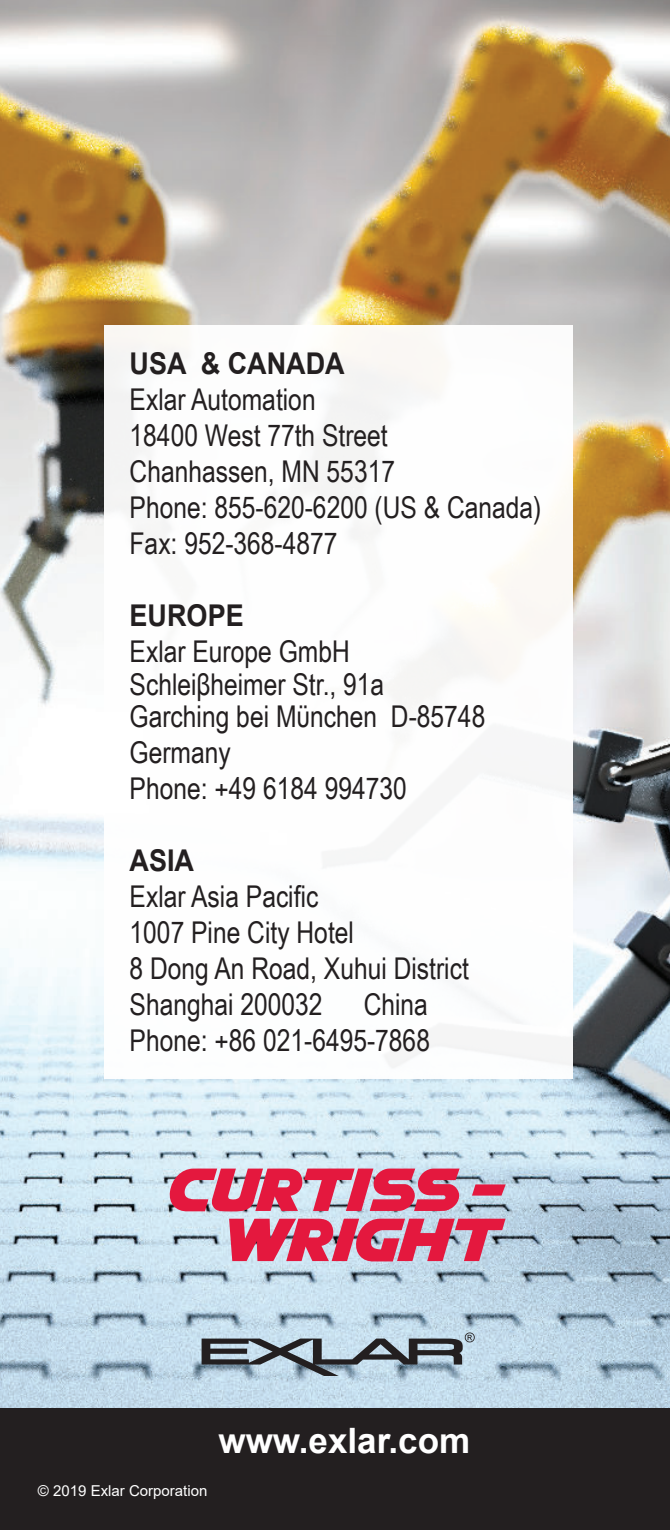
<style>
.page{position:relative;width:670px;height:1530px;background:#fff}
.page>*{position:absolute;margin:0;border:0;box-sizing:border-box;transform-origin:0 0}
.t1{font:700 35px "Arial";color:#fff}
.t2{font:30px/36px "Arial Narrow";color:#231f20}
.t3{font:700 30px "Arial";color:#231f20;scale:.9 1}
.t4{font:15px "Arial";color:#fff}
</style>
<div class="page">
<img style="left:0;top:0;width:670px;height:1408px">
<div style="left:0;top:1408px;width:670px;height:122px;background:#231f20"></div>
<svg style="left:472px;top:1184px;width:33px;height:12px"></svg>
<svg style="left:168px;top:1169px;width:292px;height:43px;background:#d85a77"></svg>
<svg style="left:229px;top:1219px;width:276px;height:43px;background:#d65876"></svg>
<svg style="left:201px;top:1332px;width:273px;height:44px;background:#8e9ea9"></svg>
<div style="left:105px;top:325px;width:468px;height:753px;background:#fff"></div>
<p class="t3" style="left:130px;top:343px;width:240px">USA &amp; CANADA</p>
<p class="t2" style="left:130px;top:384px;width:413px">Exlar Automation<br>18400 West 77th Street<br>Chanhassen, MN 55317<br>Phone: 855-620-6200 (US &amp; Canada)<br>Fax: 952-368-4877</p>
<p class="t3" style="left:130px;top:595px;width:128px">EUROPE</p>
<p class="t2" style="left:130px;top:638px;width:357px;line-height:32.5px">Exlar Europe GmbH<br>Schleiβheimer Str., 91a<br>Garching bei Mϋnchen D-85748</p>
<p class="t2" style="left:130px;top:737px;width:279px">Germany<br>Phone: +49 6184 994730</p>
<p class="t3" style="left:130px;top:849px;width:73px">ASIA</p>
<p class="t2" style="left:130px;top:878px;width:341px">Exlar Asia Pacific<br>1007 Pine City Hotel<br>8 Dong An Road, Xuhui District<br>Shanghai 200032</p>
<p class="t2" style="left:130px;top:989px;width:302px;text-align:right">China<br>Phone: +86 021-6495-7868</p>
<p class="t1" style="left:218px;top:1416px;width:253px">www.exlar.com</p>
<p class="t4" style="left:38px;top:1480px;width:171px">© 2019 Exlar Corporation</p>
</div>
